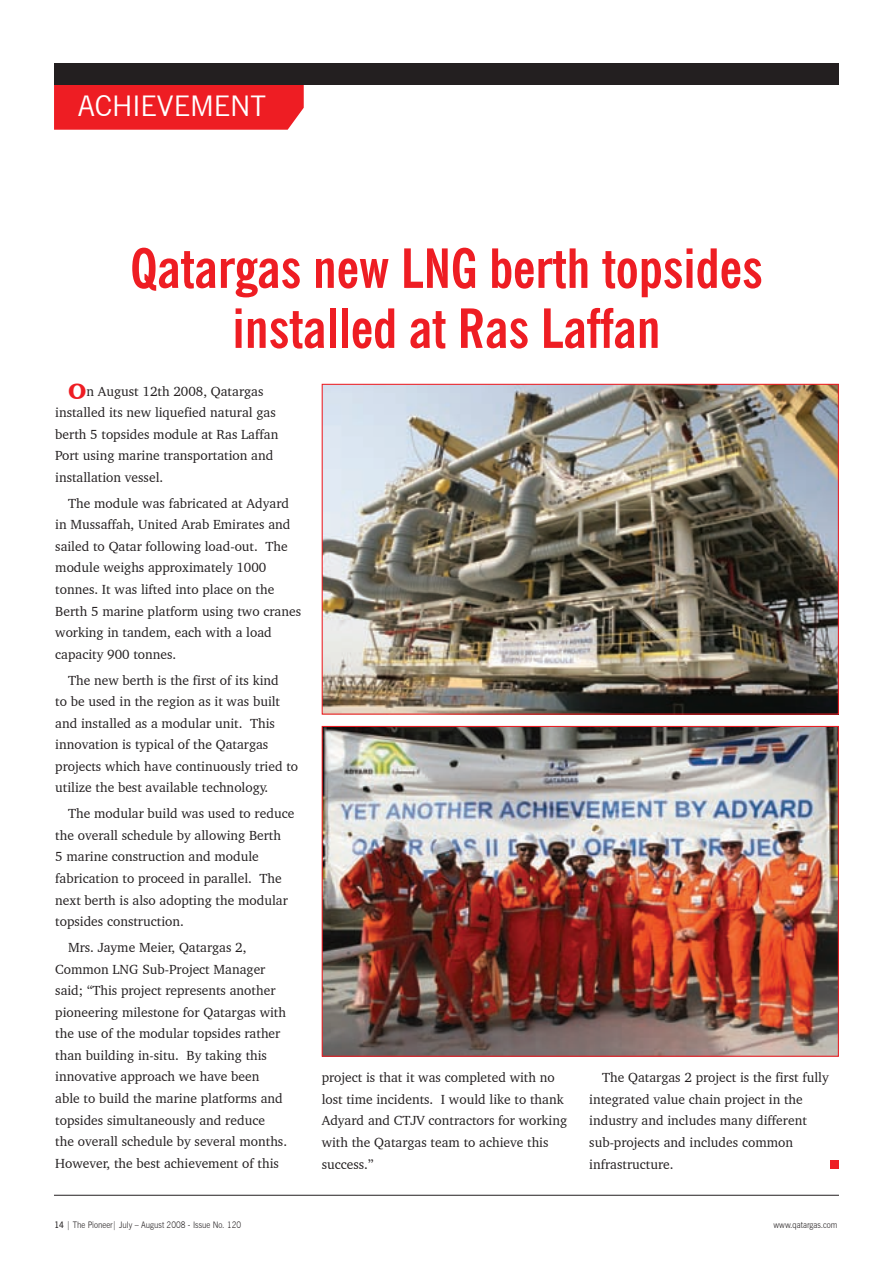
<style>
.page{position:relative;width:893px;height:1263px;background:#fff}
.page>*{position:absolute;margin:0;border:0;box-sizing:border-box;transform-origin:0 0}
.t1{font:700 condensed 54px/60px "News Gothic BT";color:#ee1d23;text-align:center}
.t2{font:28.5px "News Gothic BT";color:#fff}
.t3{font:13.5px/21.6px "Charter BT";color:#231f20}
.t4{font:300 9px "News Gothic BT";color:#231f20;scale:.89 1}
.s1{font-weight:900;font-size:22.5px;color:#ee1d23}
.s2{font-weight:600}
</style>
<div class="page">
<hr style="left:54px;top:1195px;width:785px;height:1px;background:#231f20">
<div style="left:54px;top:85px;width:250px;height:45px;background:#ee1d23"></div>
<img style="left:324px;top:386px;width:513px;height:327px">
<img style="left:324px;top:728px;width:513px;height:327px">
<div style="left:830px;top:1160px;width:9px;height:8px;background:#ee1d23"></div>
<div style="left:54px;top:64px;width:785px;height:21px;background:#231f20"></div>
<h2 class="t2" style="left:78px;top:89px;width:190px">ACHIEVEMENT</h2>
<h1 class="t1" style="left:130px;top:238px;width:634px">Qatargas new LNG berth topsides installed at Ras Laffan</h1>
<p class="t3" style="left:55px;top:380px;width:225px;text-indent:13px"><span class="s1">O</span>n August 12th 2008, Qatargas installed its new liquefied natural gas berth 5 topsides module at Ras Laffan Port using marine transportation and installation vessel.</p>
<p class="t3" style="left:55px;top:492px;width:247px;text-indent:13px">The module was fabricated at Adyard in Mussaffah, United Arab Emirates and sailed to Qatar following load-out. The module weighs approximately 1000 tonnes. It was lifted into place on the Berth 5 marine platform using two cranes working in tandem, each with a load capacity 900 tonnes.</p>
<p class="t3" style="left:55px;top:669px;width:244px;text-indent:13px">The new berth is the first of its kind<br>to be used in the region as it was built and installed as a modular unit. This innovation is typical of the Qatargas projects which have continuously tried to utilize the best available technology.</p>
<p class="t3" style="left:55px;top:802px;width:241px;text-indent:13px">The modular build was used to reduce the overall schedule by allowing Berth<br>5 marine construction and module fabrication to proceed in parallel. The next berth is also adopting the modular topsides construction.</p>
<p class="t3" style="left:55px;top:936px;width:233px;text-indent:13px">Mrs. Jayme Meier, Qatargas 2, Common LNG Sub-Project Manager said; “This project represents another pioneering milestone for Qatargas with the use of the modular topsides rather than building in-situ. By taking this innovative approach we have been able to build the marine platforms and topsides simultaneously and reduce the overall schedule by several months.<br>However, the best achievement of this</p>
<p class="t3" style="left:322px;top:1066px;width:247px">project is that it was completed with no lost time incidents. I would like to thank Adyard and CTJV contractors for working with the Qatargas team to achieve this success.”</p>
<p class="t3" style="left:589px;top:1066px;width:241px;text-indent:13px">The Qatargas 2 project is the first fully integrated value chain project in the industry and includes many different sub-projects and includes common infrastructure.</p>
<p class="t4" style="left:54px;top:1219px;width:212px"><span class="s2">14</span> | The Pioneer| July – August 2008 - Issue No. 120</p>
<p class="t4" style="left:773px;top:1219px;width:74px">www.qatargas.com</p>
</div>
